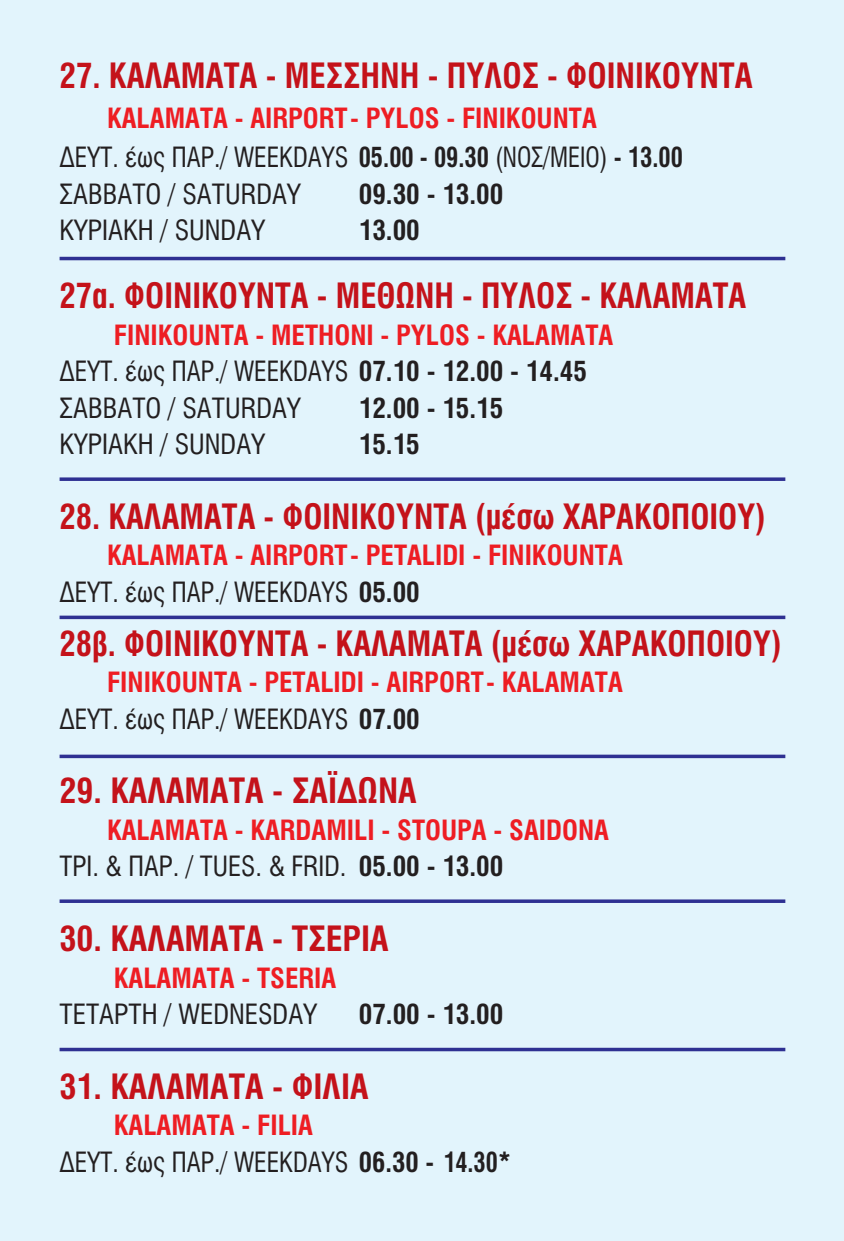
<style>
.page{position:relative;width:844px;height:1241px;background:#fff}
.page>*{position:absolute;margin:0;border:0;box-sizing:border-box;transform-origin:0 0}
.t1{font:35px "UB Helvetica Cond Bold";color:#c4121a;scale:.96 1}
.t2{font:35px "UB Helvetica Cond Bold";color:#c4121a}
.t3{font:28px/36.4px "UB Helvetica Cond";color:#231f20;scale:.94 1}
.t4{font:28px "UB Helvetica Cond Bold";color:#ee1d23}
.t5{font:28px "UB Helvetica Cond";color:#231f20}
.t6{font:28px "UB Helvetica Cond Bold";color:#231f20}
.s1{font-family:"UB Helvetica Cond Bold"}
</style>
<div class="page">
<div style="left:0;top:0;width:843px;height:1240px;background:#e2f4fc"></div>
<hr style="left:60px;top:257px;width:725px;height:3px;background:#2e3092">
<svg style="left:60px;top:477px;width:725px;height:4px;background:#44479e"></svg>
<svg style="left:60px;top:615px;width:725px;height:4px;background:#4a4ea2"></svg>
<svg style="left:60px;top:754px;width:725px;height:4px;background:#4b4fa3"></svg>
<hr style="left:60px;top:899px;width:725px;height:3px;background:#2e3092">
<svg style="left:60px;top:1047px;width:725px;height:4px;background:#5055a6"></svg>
<p class="t2" style="left:60px;top:55px;width:694px">27. KA§AMATA - ME™™HNH - ¶Y§O™ - ºOINIKOYNTA</p>
<p class="t4" style="left:107px;top:101px;width:491px">KALAMATA - AIRPORT- PYLOS - FINIKOUNTA</p>
<p class="t3" style="left:60px;top:139px;width:664px">¢∂À∆. ¤ˆ˜ ¶∞ƒ./ WEEKDAYS <span class="s1">05.00 - 09.30</span> (¡√™/ª∂π√) <span class="s1">- 13.00 </span>™ABBATO / SATURDAY</p>
<p class="t6" style="left:358px;top:178px;width:146px">09.30 - 13.00</p>
<p class="t5" style="left:60px;top:214px;width:207px">KYPIAKH / SUNDAY</p>
<p class="t6" style="left:358px;top:214px;width:63px">13.00</p>
<p class="t1" style="left:60px;top:275px;width:716px">27·. ºOINIKOYNTA - ª∂£ø¡∏ - ¶À§√™ - ∫∞§∞ª∞∆∞</p>
<p class="t4" style="left:114px;top:318px;width:501px">FINIKOUNTA - ª∂∆∏√¡π - PYLOS - KALAMATA</p>
<p class="t3" style="left:60px;top:353px;width:562px">¢∂À∆. ¤ˆ˜ ¶∞ƒ./ WEEKDAYS <span class="s1">07.10 - 12.00 - 14.45 </span>™ABBATO / SATURDAY</p>
<p class="t6" style="left:358px;top:391px;width:146px">12.00 - 15.15</p>
<p class="t5" style="left:60px;top:428px;width:207px">KYPIAKH / SUNDAY</p>
<p class="t6" style="left:358px;top:428px;width:63px">15.15</p>
<p class="t1" style="left:60px;top:496px;width:737px">28. ∫∞§∞ª∞∆∞ - ºOINIKOYNTA (Ì¤Ûˆ XAPAKO¶OIOY)</p>
<p class="t4" style="left:107px;top:539px;width:517px">KALAMATA - AIRPORT- PETALIDI - FINIKOUNTA</p>
<p class="t3" style="left:60px;top:573px;width:385px">¢∂À∆. ¤ˆ˜ ¶∞ƒ./ WEEKDAYS <span class="s1">05.00</span></p>
<p class="t1" style="left:60px;top:623px;width:753px">28‚. ºOINIKOYNTA - ∫∞§∞ª∞∆∞ (Ì¤Ûˆ XAPAKO¶OIOY)</p>
<p class="t4" style="left:107px;top:666px;width:517px">FINIKOUNTA - PETALIDI - AIRPORT- KALAMATA</p>
<p class="t3" style="left:60px;top:700px;width:385px">¢∂À∆. ¤ˆ˜ ¶∞ƒ./ WEEKDAYS <span class="s1">07.00</span></p>
<p class="t2" style="left:60px;top:770px;width:358px">29. ∫∞§∞ª∞∆∞ - ™A´¢øNA</p>
<p class="t4" style="left:107px;top:813px;width:503px">KALAMATA - KARDAMILI - STOUPA - SAIDONA</p>
<p class="t5" style="left:60px;top:850px;width:445px">∆ƒπ. &amp; ¶∞ƒ. / TUES. &amp; FRID. <span class="s1">05.00 - 13.00</span></p>
<p class="t2" style="left:60px;top:918px;width:330px">30. KA§AMATA - T™EPIA</p>
<p class="t4" style="left:114px;top:961px;width:224px">KALAMATA - TSERIA</p>
<p class="t5" style="left:60px;top:997px;width:259px">∆∂∆∞ƒ∆∏ / WEDNESDAY</p>
<p class="t6" style="left:358px;top:997px;width:146px">07.00 - 13.00</p>
<p class="t2" style="left:60px;top:1066px;width:310px">31. KA§AMATA - ºI§IA</p>
<p class="t4" style="left:114px;top:1109px;width:200px">KALAMATA - FILIA</p>
<p class="t3" style="left:60px;top:1143px;width:482px">¢∂À∆. ¤ˆ˜ ¶∞ƒ./ WEEKDAYS <span class="s1">06.30 - 14.30*</span></p>
</div>
